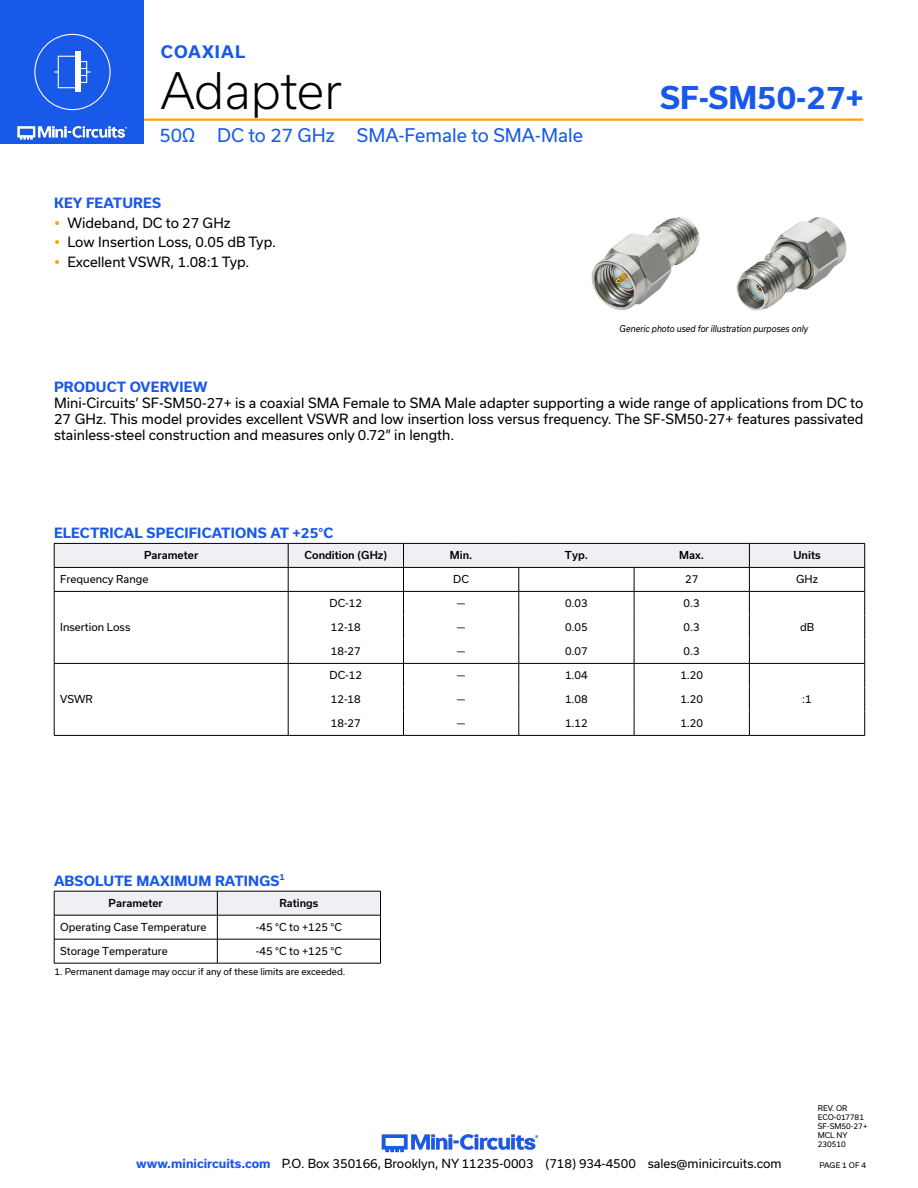
<style>
.page{position:relative;width:918px;height:1188px;background:#fff}
.page>*{position:absolute;margin:0;border:0;box-sizing:border-box;transform-origin:0 0}
.t1{font:300 48px "Usual";letter-spacing:-.005em;color:#000}
.t2{font:700 30px "Usual";color:#1859ea}
.t3{font:18px "Usual";color:#1859ea}
.t4{font:700 16.5px "Usual";letter-spacing:.065em;color:#1859ea}
.Regular_Copy{font:13.5px/16.2px "Usual";color:#000;text-align:justify}
.Blue_Headers{font:700 13.5px "Usual";letter-spacing:.015em;color:#1859ea}
.t5{font:12px "Usual";color:#000}
.Table_Body_Center{font:10.5px "Usual";color:#000}
.Table_Body_Left_Just{font:10.5px "Usual";color:#000}
.Table_Header_Center{font:500 10.5px "Usual";color:#000}
.Notes{font:9px "Usual";color:#000}
.t6{font:italic 9px "Usual";color:#000;scale:.9 1}
.Revision{font:7.5px "Usual";color:#000}
.s1{font-weight:700;color:#1859ea}
</style>
<div class="page">
<img style="left:381px;top:1134px;width:158px;height:19px">
<hr style="left:130px;top:118px;width:733px;height:3px;background:#ffa300">
<div style="left:0;top:0;width:144px;height:144px;background:#1859ea"></div>
<img style="left:17px;top:120px;width:128px;height:20px">
<hr style="left:54px;top:963px;width:163px;height:1px;background:#000">
<hr style="left:217px;top:963px;width:164px;height:1px;background:#000">
<svg style="left:54px;top:891px;width:327px;height:72px"></svg>
<div style="left:34px;top:34px;width:77px;height:76px;border:1px solid #fff;border-radius:50%"></div>
<div style="left:58px;top:56px;width:20px;height:32px;border:1px solid #fff"></div>
<div style="left:79px;top:61px;width:8px;height:22px;border:1px solid #fff"></div>
<div style="left:75px;top:52px;width:6px;height:40px;background:#fff"></div>
<svg style="left:81px;top:68px;width:10px;height:8px"></svg>
<hr style="left:54px;top:735px;width:234px;height:1px;background:#000">
<hr style="left:749px;top:735px;width:116px;height:1px;background:#000">
<svg style="left:54px;top:543px;width:811px;height:192px"></svg>
<hr style="left:288px;top:735px;width:115px;height:1px;background:#000">
<hr style="left:403px;top:735px;width:116px;height:1px;background:#000">
<hr style="left:519px;top:735px;width:115px;height:1px;background:#000">
<hr style="left:634px;top:735px;width:115px;height:1px;background:#000">
<img style="left:591px;top:217px;width:256px;height:94px">
<p class="t4" style="left:161px;top:42px;width:86px">COAXIAL</p>
<h1 class="t1" style="left:161px;top:63px;width:183px">Adapter</h1>
<h3 class="t3" style="left:159px;top:125px;width:425px">50Ω DC to 27 GHz SMA-Female to SMA-Male</h3>
<p class="Blue_Headers" style="left:54px;top:195px;width:108px">KEY FEATURES</p>
<p class="Regular_Copy" style="left:68px;top:214px;width:165px">Wideband, DC to 27 GHz</p>
<p class="Regular_Copy" style="left:68px;top:234px;width:210px">Low Insertion Loss, 0.05 dB Typ.</p>
<p class="Regular_Copy" style="left:68px;top:253px;width:183px">Excellent VSWR, 1.08:1 Typ.</p>
<h2 class="t2" style="left:660px;top:80px;width:205px">SF-SM50-27+</h2>
<p class="t6" style="left:620px;top:323px;width:211px">Generic photo used for illustration purposes only</p>
<p class="Blue_Headers" style="left:54px;top:379px;width:155px">PRODUCT OVERVIEW</p>
<p class="Regular_Copy" style="left:54px;top:395px;width:811px">Mini-Circuits’ SF-SM50-27+ is a coaxial SMA Female to SMA Male adapter supporting a wide range of applications from DC to 27 GHz. This model provides excellent VSWR and low insertion loss versus frequency. The SF-SM50-27+ features passivated stainless-steel construction and measures only 0.72” in length.</p>
<p class="Blue_Headers" style="left:54px;top:525px;width:281px">ELECTRICAL SPECIFICATIONS AT +25°C</p>
<p class="Table_Header_Center" style="left:144px;top:549px;width:56px">Parameter</p>
<p class="Table_Header_Center" style="left:305px;top:549px;width:84px">Condition (GHz)</p>
<p class="Table_Header_Center" style="left:450px;top:549px;width:24px">Min.</p>
<p class="Table_Header_Center" style="left:565px;top:549px;width:25px">Typ.</p>
<p class="Table_Header_Center" style="left:679px;top:549px;width:26px">Max.</p>
<p class="Table_Header_Center" style="left:793px;top:549px;width:29px">Units</p>
<p class="Table_Body_Left_Just" style="left:60px;top:573px;width:90px">Frequency Range</p>
<p class="Table_Body_Center" style="left:453px;top:573px;width:17px">DC</p>
<p class="Table_Body_Center" style="left:685px;top:573px;width:15px">27</p>
<p class="Table_Body_Center" style="left:796px;top:573px;width:23px">GHz</p>
<p class="Table_Body_Left_Just" style="left:60px;top:621px;width:72px">Insertion Loss</p>
<p class="Table_Body_Center" style="left:330px;top:597px;width:34px">DC-12</p>
<p class="Table_Body_Center" style="left:457px;top:597px;width:10px">—</p>
<p class="Table_Body_Center" style="left:565px;top:597px;width:24px">0.03</p>
<p class="Table_Body_Center" style="left:684px;top:597px;width:18px">0.3</p>
<p class="Table_Body_Center" style="left:331px;top:621px;width:31px">12-18</p>
<p class="Table_Body_Center" style="left:457px;top:621px;width:10px">—</p>
<p class="Table_Body_Center" style="left:565px;top:621px;width:24px">0.05</p>
<p class="Table_Body_Center" style="left:684px;top:621px;width:18px">0.3</p>
<p class="Table_Body_Center" style="left:800px;top:621px;width:16px">dB</p>
<p class="Table_Body_Center" style="left:331px;top:645px;width:31px">18-27</p>
<p class="Table_Body_Center" style="left:457px;top:645px;width:10px">—</p>
<p class="Table_Body_Center" style="left:565px;top:645px;width:24px">0.07</p>
<p class="Table_Body_Center" style="left:684px;top:645px;width:18px">0.3</p>
<p class="Table_Body_Left_Just" style="left:60px;top:693px;width:34px">VSWR</p>
<p class="Table_Body_Center" style="left:330px;top:669px;width:34px">DC-12</p>
<p class="Table_Body_Center" style="left:457px;top:669px;width:10px">—</p>
<p class="Table_Body_Center" style="left:565px;top:669px;width:24px">1.04</p>
<p class="Table_Body_Center" style="left:680px;top:669px;width:24px">1.20</p>
<p class="Table_Body_Center" style="left:331px;top:693px;width:31px">12-18</p>
<p class="Table_Body_Center" style="left:457px;top:693px;width:10px">—</p>
<p class="Table_Body_Center" style="left:565px;top:693px;width:24px">1.08</p>
<p class="Table_Body_Center" style="left:680px;top:693px;width:24px">1.20</p>
<p class="Table_Body_Center" style="left:802px;top:693px;width:11px">:1</p>
<p class="Table_Body_Center" style="left:331px;top:717px;width:31px">18-27</p>
<p class="Table_Body_Center" style="left:457px;top:717px;width:10px">—</p>
<p class="Table_Body_Center" style="left:565px;top:717px;width:24px">1.12</p>
<p class="Table_Body_Center" style="left:680px;top:717px;width:24px">1.20</p>
<p class="Blue_Headers" style="left:54px;top:873px;width:232px">ABSOLUTE MAXIMUM RATINGS<sup>1</sup></p>
<p class="Table_Header_Center" style="left:109px;top:897px;width:56px">Parameter</p>
<p class="Table_Header_Center" style="left:279px;top:897px;width:41px">Ratings</p>
<p class="Table_Body_Left_Just" style="left:60px;top:921px;width:148px">Operating Case Temperature</p>
<p class="Table_Body_Center" style="left:256px;top:921px;width:88px">-45 °C to +125 °C</p>
<p class="Table_Body_Left_Just" style="left:60px;top:945px;width:109px">Storage Temperature</p>
<p class="Table_Body_Center" style="left:256px;top:945px;width:88px">-45 °C to +125 °C</p>
<p class="Notes" style="left:54px;top:967px;width:293px">1. Permanent damage may occur if any of these limits are exceeded.</p>
<p class="Revision" style="left:818px;top:1104px;width:31px">REV. OR</p>
<p class="Revision" style="left:818px;top:1113px;width:48px">ECO-017781</p>
<p class="Revision" style="left:818px;top:1122px;width:51px">SF-SM50-27+</p>
<p class="Revision" style="left:818px;top:1131px;width:31px">MCL NY</p>
<p class="Revision" style="left:818px;top:1140px;width:30px">230510</p>
<p class="t5" style="left:136px;top:1157px;width:647px"><span class="s1">www.minicircuits.com</span> P.O. Box 350166, Brooklyn, NY 11235-0003 (718) 934-4500 sales@minicircuits.com</p>
<p class="Revision" style="left:819px;top:1161px;width:48px">PAGE 1 OF 4</p>
</div>
